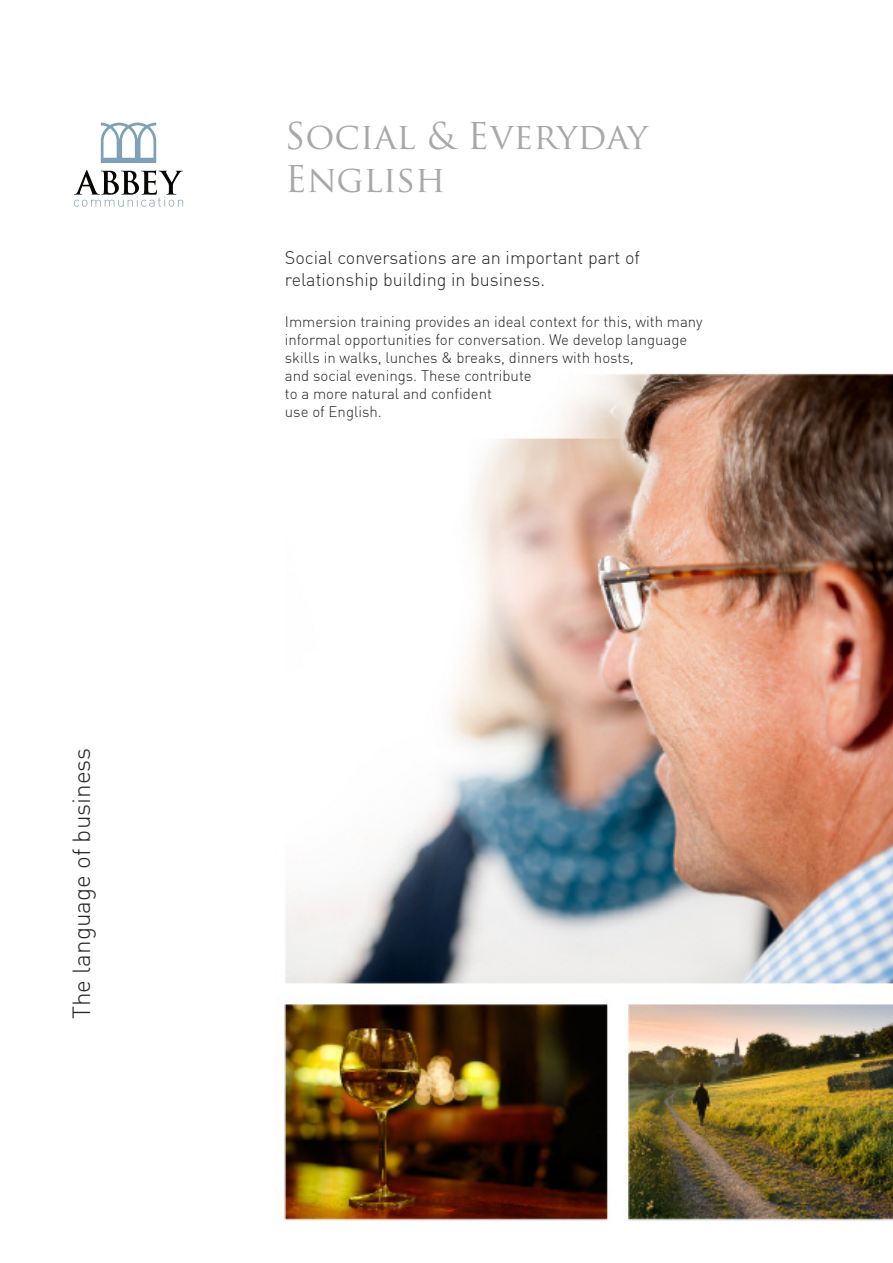
<style>
.page{position:relative;width:893px;height:1263px;background:#fff}
.page>*{position:absolute;margin:0;border:0;box-sizing:border-box;transform-origin:0 0}
.t1{font:36px/43.2px "Trajan Pro";color:#a9a8a9}
.t2{font:300 24.3px "DIN";color:#272627}
.t3{font:300 18px/21.6px "DIN";color:#272627}
.t4{font:300 15px/18px "DIN";color:#272627}
</style>
<div class="page">
<img style="left:284px;top:373px;width:609px;height:849px">
<svg style="left:101px;top:123px;width:55px;height:40px"></svg>
<svg style="left:74px;top:170px;width:109px;height:37px"></svg>
<h2 class="t2" style="left:67px;top:1019px;width:273px;rotate:-90deg">The language of business</h2>
<h1 class="t1" style="left:285px;top:118px;width:365px">Social &amp; Everyday<br>English</h1>
<p class="t3" style="left:285px;top:247px;width:357px">Social conversations are an important part of relationship building in business.</p>
<p class="t4" style="left:285px;top:312px;width:419px">Immersion training provides an ideal context for this, with many informal opportunities for conversation. We develop language skills in walks, lunches &amp; breaks, dinners with hosts,<br>and social evenings. These contribute<br>to a more natural and confident<br>use of English.</p>
</div>
